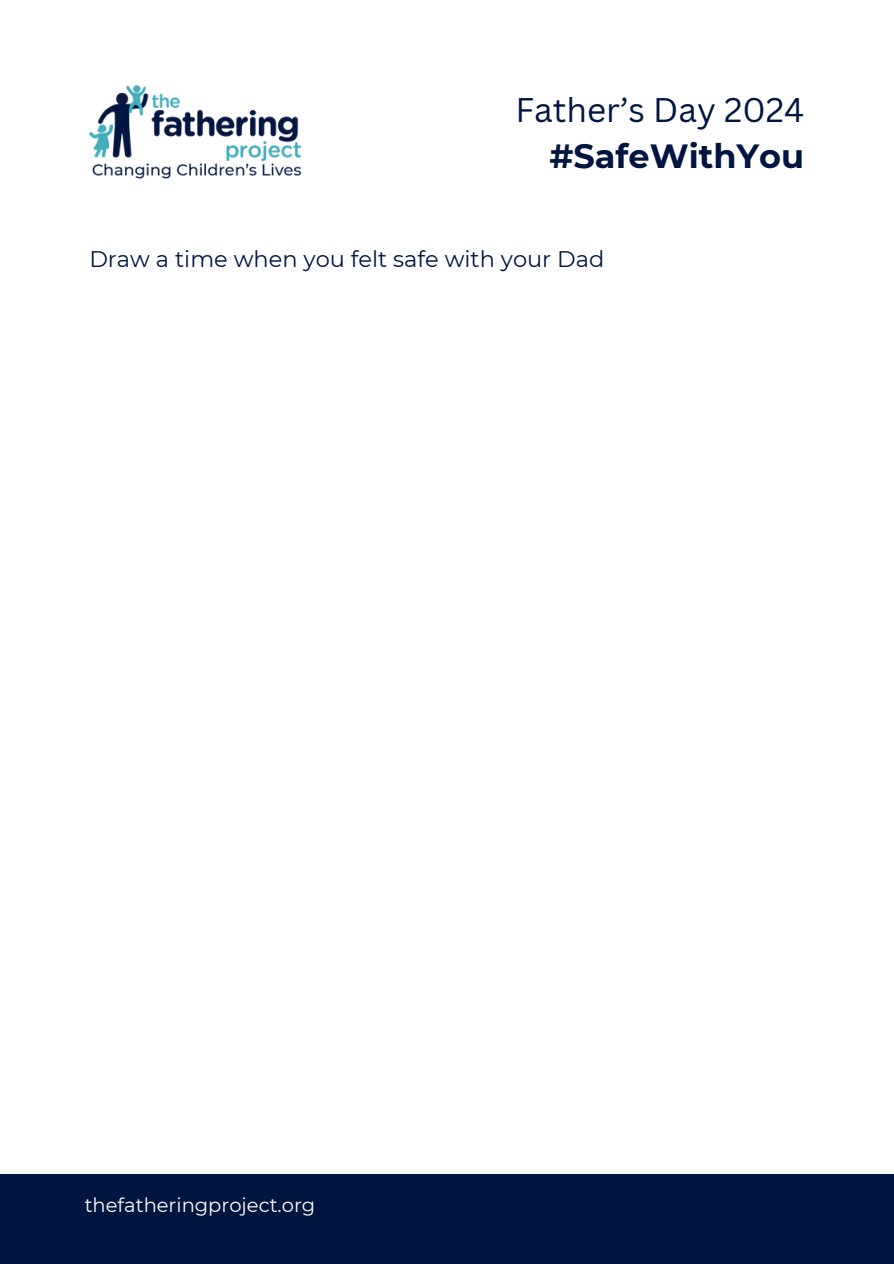
<style>
.page{position:relative;width:894px;height:1264px;background:#fff}
.page>*{position:absolute;margin:0;border:0;box-sizing:border-box;transform-origin:0 0}
.t1{font:700 33.45px "Montserrat";color:#001640}
.t2{font:33.3px "Canva Sans";color:#001640}
.t3{font:22.5px "Montserrat";color:#001640}
.t4{font:19.5px "Montserrat";color:#fdfaf8}
</style>
<div class="page">
<img style="left:89px;top:86px;width:213px;height:93px">
<div style="left:0;top:1174px;width:893px;height:89px;background:#001640"></div>
<h1 class="t2" style="left:515px;top:86px;width:290px">Father’s Day 2024</h1>
<h2 class="t1" style="left:549px;top:135px;width:256px">#SafeWithYou</h2>
<h3 class="t3" style="left:89px;top:245px;width:516px">Draw a time when you felt safe with your Dad</h3>
<p class="t4" style="left:85px;top:1193px;width:232px">thefatheringproject.org</p>
</div>
